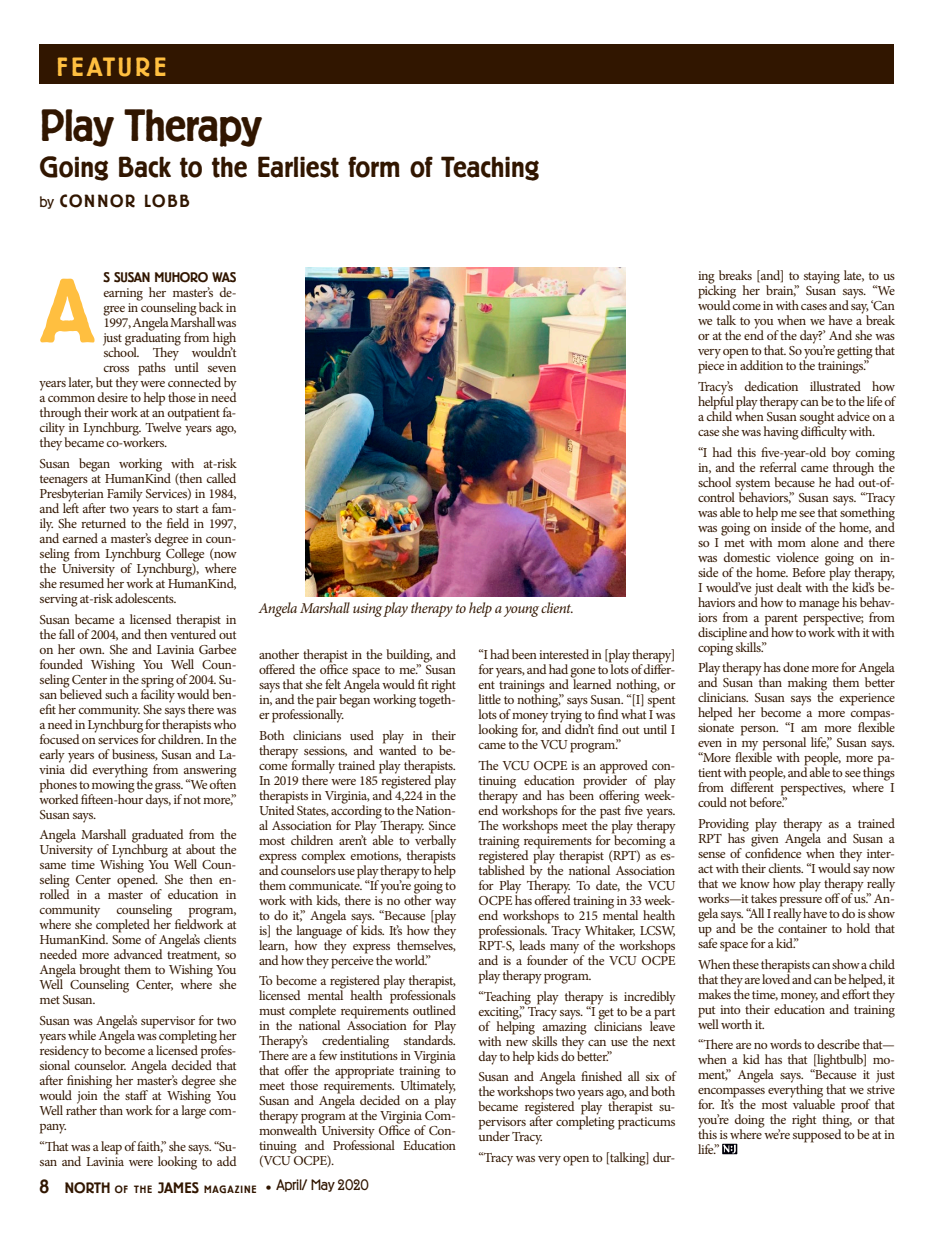
<style>
.page{position:relative;width:940px;height:1238px;background:#fff}
.page>*{position:absolute;margin:0;border:0;box-sizing:border-box;transform-origin:0 0}
.t1{font:500 90px "Berliner Grotesk";color:#ffbf40}
.t2{font:500 45px "Berliner Grotesk";letter-spacing:-.025em;color:#311600}
.t3{font:500 28.75px "Berliner Grotesk";letter-spacing:-.005em;color:#311600}
.t4{font:500 26.25px "Berliner Grotesk";letter-spacing:.12em;color:#ffbf40}
.t5{font:500 17.5px "Berliner Grotesk";letter-spacing:.1em;color:#311600}
.t6{font:italic 15px "Minion Pro";letter-spacing:-.035em;color:#311600}
.t7{font:300 15px "Berliner Grotesk";letter-spacing:-.025em;color:#311600}
.t8{font:13.75px/15px "Minion Pro";letter-spacing:-.035em;color:#311600;text-align:justify}
.t9{font:500 13.75px "Berliner Grotesk";letter-spacing:-.03em;color:#311600}
.t10{font:500 10.5px "Berliner Grotesk";color:#311600}
.s1{font-weight:300;font-size:15px}
.s2{font-size:18.75px}
.s3{font-size:15px}
</style>
<div class="page">
<div style="left:40px;top:44px;width:854px;height:40px;background:#311600"></div>
<svg style="left:722px;top:1143px;width:15px;height:11px"></svg>
<svg style="left:723px;top:1144px;width:12px;height:9px"></svg>
<img style="left:306px;top:268px;width:320px;height:328px">
<h3 class="t4" style="left:56px;top:52px;width:111px">FEATURE</h3>
<h2 class="t2" style="left:40px;top:101px;width:224px">Play Therapy</h2>
<h3 class="t3" style="left:40px;top:151px;width:501px">Going Back to the Earliest form of Teaching</h3>
<p class="t5" style="left:40px;top:191px;width:152px"><span class="s1">by</span> CONNOR LOBB</p>
<p class="t9" style="left:103px;top:270px;width:135px">S SUSAN MUHORO WAS</p>
<p class="t8" style="left:103px;top:285px;width:135px">earning her master’s de-</p>
<p class="t8" style="left:103px;top:300px;width:135px">gree in counseling back in</p>
<p class="t8" style="left:103px;top:315px;width:135px">1997, Angela Marshall was</p>
<p class="t8" style="left:103px;top:330px;width:135px">just graduating from high</p>
<p class="t8" style="left:103px;top:345px;width:135px">school. They wouldn’t</p>
<p class="t8" style="left:103px;top:360px;width:135px">cross paths until seven</p>
<p class="t8" style="left:40px;top:375px;width:198px">years later, but they were connected by</p>
<p class="t8" style="left:40px;top:390px;width:198px">a common desire to help those in need</p>
<p class="t8" style="left:40px;top:405px;width:198px">through their work at an outpatient fa-</p>
<p class="t8" style="left:40px;top:420px;width:198px">cility in Lynchburg. Twelve years ago,</p>
<p class="t8" style="left:40px;top:435px;width:129px">they became co-workers.</p>
<p class="t8" style="left:40px;top:456px;width:198px">Susan began working with at-risk teenagers at HumanKind (then called Presbyterian Family Services) in 1984, and left after two years to start a fam&shy;ily. She returned to the field in 1997, and earned a master’s degree in coun&shy;seling from Lynchburg College (now the University of Lynchburg), where she resumed her work at HumanKind, serving at-risk adolescents.</p>
<p class="t8" style="left:40px;top:612px;width:198px">Susan became a licensed therapist in the fall of 2004, and then ventured out on her own. She and Lavinia Garbee founded Wishing You Well Coun&shy;seling Center in the spring of 2004. Su&shy;san believed such a facility would ben&shy;efit her community. She says there was a need in Lynchburg for therapists who focused on services for children. In the early years of business, Susan and La&shy;vinia did everything from answering phones to mowing the grass. “We often worked fifteen-hour days, if not more,” Susan says.</p>
<p class="t8" style="left:40px;top:827px;width:198px">Angela Marshall graduated from the University of Lynchburg at about the same time Wishing You Well Coun&shy;seling Center opened. She then en&shy;rolled in a master of education in community counseling program, where she completed her fieldwork at HumanKind. Some of Angela’s clients needed more advanced treatment, so Angela brought them to Wishing You Well Counseling Center, where she met Susan.</p>
<p class="t8" style="left:40px;top:1013px;width:198px">Susan was Angela’s supervisor for two years while Angela was completing her residency to become a licensed profes&shy;sional counselor. Angela decided that after finishing her master’s degree she would join the staff at Wishing You Well rather than work for a large com&shy;pany.</p>
<p class="t8" style="left:40px;top:1139px;width:198px">“That was a leap of faith,” she says. “Su&shy;san and Lavinia were looking to add</p>
<h1 class="t1" style="left:40px;top:263px;width:56px">A</h1>
<p class="t6" style="left:259px;top:598px;width:316px">Angela Marshall using play therapy to help a young client.</p>
<p class="t8" style="left:259px;top:647px;width:198px">another therapist in the building, and offered the office space to me.” Susan says that she felt Angela would fit right in, and the pair began working togeth&shy;er professionally.</p>
<p class="t8" style="left:259px;top:728px;width:198px">Both clinicians used play in their therapy sessions, and wanted to be&shy;come formally trained play therapists.<br>In 2019 there were 185 registered play therapists in Virginia, and 4,224 in the United States, according to the Nation&shy;al Association for Play Therapy. Since most children aren’t able to verbally express complex emotions, therapists and counselors use play therapy to help them communicate. “If you’re going to work with kids, there is no other way to do it,” Angela says. “Because [play is] the language of kids. It’s how they learn, how they express themselves, and how they perceive the world.”</p>
<p class="t8" style="left:259px;top:973px;width:198px">To become a registered play therapist, licensed mental health professionals must complete requirements outlined in the national Association for Play Therapy’s credentialing standards.<br>There are a few institutions in Virginia that offer the appropriate training to meet those requirements. Ultimately, Susan and Angela decided on a play therapy program at the Virginia Com&shy;monwealth University Office of Con&shy;tinuing and Professional Education (VCU OCPE).</p>
<p class="t8" style="left:478px;top:647px;width:198px">“I had been interested in [play therapy] for years, and had gone to lots of differ&shy;ent trainings and learned nothing, or little to nothing,” says Susan. “[I] spent lots of money trying to find what I was looking for, and didn’t find out until I came to the VCU program.”</p>
<p class="t8" style="left:478px;top:758px;width:198px">The VCU OCPE is an approved con&shy;tinuing education provider of play therapy and has been offering week&shy;end workshops for the past five years.<br>The workshops meet the play therapy training requirements for becoming a registered play therapist (RPT) as es&shy;tablished by the national Association for Play Therapy. To date, the VCU OCPE has offered training in 33 week&shy;end workshops to 215 mental health professionals. Tracy Whitaker, LCSW, RPT-S, leads many of the workshops and is a founder of the VCU OCPE play therapy program.</p>
<p class="t8" style="left:478px;top:988px;width:198px">“Teaching play therapy is incredibly exciting,” Tracy says. “I get to be a part of helping amazing clinicians leave with new skills they can use the next day to help kids do better.”</p>
<p class="t8" style="left:478px;top:1069px;width:198px">Susan and Angela finished all six of the workshops two years ago, and both became registered play therapist su&shy;pervisors after completing practicums under Tracy.</p>
<p class="t8" style="left:478px;top:1150px;width:198px">“Tracy was very open to [talking] dur-</p>
<p class="t7" style="left:276px;top:1176px;width:94px">April/ May 2020</p>
<p class="t10" style="left:40px;top:1183px;width:313px"><span class="s2">8</span> <span class="s3">NORTH</span> OF TH E <span class="s3">JAMES</span> MAGAZIN E <span class="s3">•</span> <span class="s1">March 2020</span></p>
<p class="t8" style="left:698px;top:268px;width:198px">ing breaks [and] to staying late, to us picking her brain,” Susan says. “We would come in with cases and say, ‘Can we talk to you when we have a break or at the end of the day?’ And she was very open to that. So you’re getting that piece in addition to the trainings.”</p>
<p class="t8" style="left:698px;top:379px;width:198px">Tracy’s dedication illustrated how helpful play therapy can be to the life of a child when Susan sought advice on a case she was having difficulty with.</p>
<p class="t8" style="left:698px;top:445px;width:198px">“I had this five-year-old boy coming in, and the referral came through the school system because he had out-of&shy;control behaviors,” Susan says. “Tracy was able to help me see that something was going on inside of the home, and so I met with mom alone and there was domestic violence going on in&shy;side of the home. Before play therapy, I would’ve just dealt with the kid’s be&shy;haviors and how to manage his behav&shy;iors from a parent perspective; from discipline and how to work with it with coping skills.”</p>
<p class="t8" style="left:698px;top:660px;width:198px">Play therapy has done more for Angela and Susan than making them better clinicians. Susan says the experience helped her become a more compas&shy;sionate person. “I am more flexible even in my personal life,” Susan says. “More flexible with people, more pa&shy;tient with people, and able to see things from different perspectives, where I could not before.”</p>
<p class="t8" style="left:698px;top:816px;width:198px">Providing play therapy as a trained RPT has given Angela and Susan a sense of confidence when they inter&shy;act with their clients. “I would say now that we know how play therapy really works—it takes pressure off of us.” An&shy;gela says. “All I really have to do is show up and be the container to hold that safe space for a kid.”</p>
<p class="t8" style="left:698px;top:956px;width:198px">When these therapists can show a child that they are loved and can be helped, it makes the time, money, and effort they put into their education and training well worth it.</p>
<p class="t8" style="left:698px;top:1037px;width:198px">“There are no words to describe that— when a kid has that [lightbulb] mo&shy;ment,” Angela says. “Because it just encompasses everything that we strive for. It’s the most valuable proof that you’re doing the right thing, or that this is where we’re supposed to be at in life.”</p>
</div>
